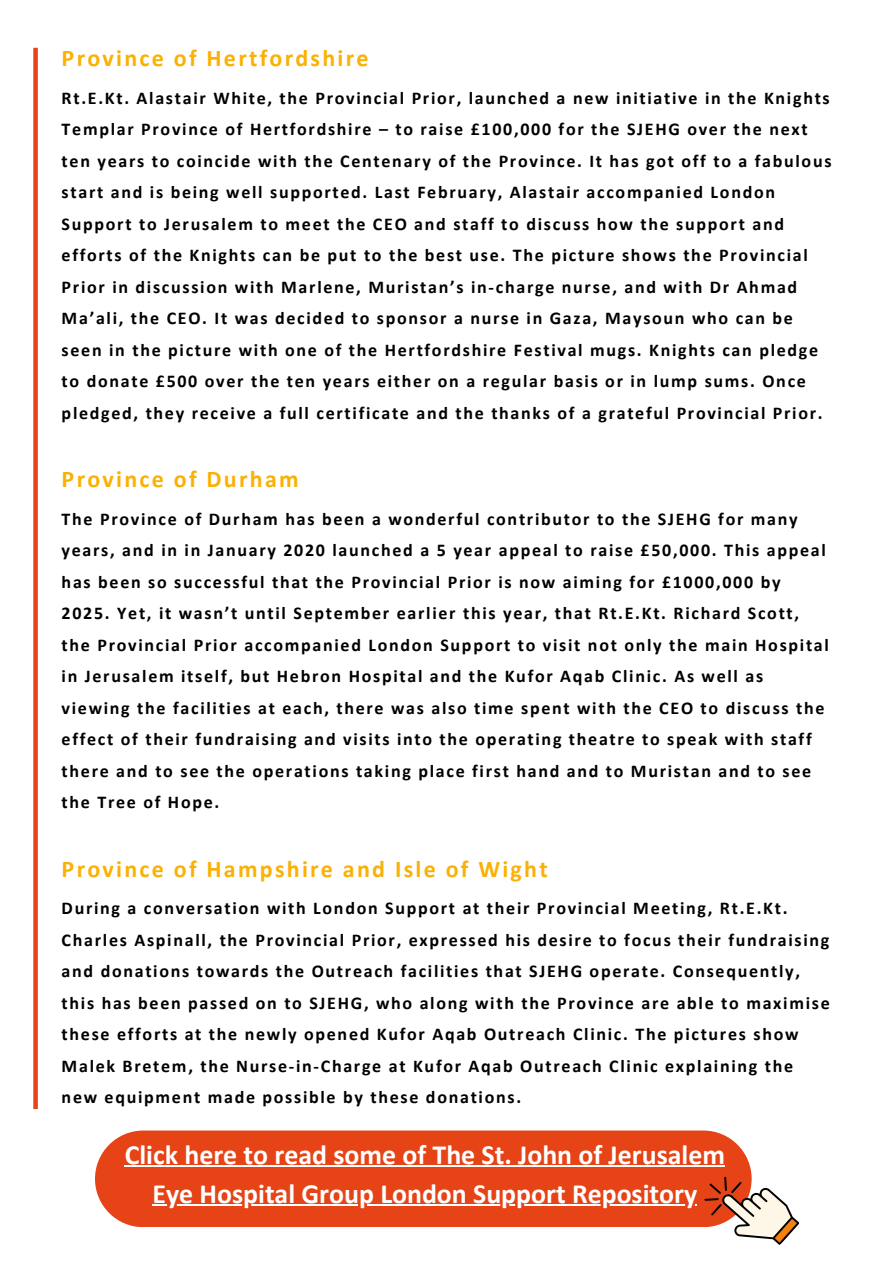
<style>
.page{position:relative;width:893px;height:1264px;background:#fff}
.page>*{position:absolute;margin:0;border:0;box-sizing:border-box;transform-origin:0 0}
.t1{font:700 27.9px/38.8px "Calibri";color:#fff;text-align:center}
.t2{font:700 24px "Calibri";letter-spacing:.095em;color:#fab104}
.t3{font:700 18px/31.5px "Calibri";letter-spacing:.095em;color:#000}
</style>
<div class="page">
<div style="left:95px;top:1130px;width:656px;height:97px;background:#e64316;border-radius:48px"></div>
<hr style="left:125px;top:1165px;width:600px;height:1px;background:#fff">
<hr style="left:152px;top:1204px;width:545px;height:1px;background:#fff">
<svg style="left:699px;top:1158px;width:100px;height:87px"></svg>
<div style="left:33px;top:48px;width:5px;height:1060px;background:#e64316"></div>
<p class="t2" style="left:62px;top:48px;width:308px">Province of Hertfordshire</p>
<p class="t3" style="left:62px;top:83px;width:771px">Rt.E.Kt. Alastair White, the Provincial Prior, launched a new initiative in the Knights Templar Province of Hertfordshire – to raise £100,000 for the SJEHG over the next ten years to coincide with the Centenary of the Province. It has got off to a fabulous start and is being well supported. Last February, Alastair accompanied London Support to Jerusalem to meet the CEO and staff to discuss how the support and efforts of the Knights can be put to the best use. The picture shows the Provincial Prior in discussion with Marlene, Muristan’s in-charge nurse, and with Dr Ahmad Ma’ali, the CEO. It was decided to sponsor a nurse in Gaza, Maysoun who can be seen in the picture with one of the Hertfordshire Festival mugs. Knights can pledge to donate £500 over the ten years either on a regular basis or in lump sums. Once pledged, they receive a full certificate and the thanks of a grateful Provincial Prior.</p>
<p class="t2" style="left:62px;top:469px;width:238px">Province of Durham</p>
<p class="t3" style="left:62px;top:504px;width:768px">The Province of Durham has been a wonderful contributor to the SJEHG for many years, and in in January 2020 launched a 5 year appeal to raise £50,000. This appeal has been so successful that the Provincial Prior is now aiming for £1000,000 by 2025. Yet, it wasn’t until September earlier this year, that Rt.E.Kt. Richard Scott, the Provincial Prior accompanied London Support to visit not only the main Hospital in Jerusalem itself, but Hebron Hospital and the Kufor Aqab Clinic. As well as viewing the facilities at each, there was also time spent with the CEO to discuss the effect of their fundraising and visits into the operating theatre to speak with staff there and to see the operations taking place first hand and to Muristan and to see the Tree of Hope.</p>
<p class="t2" style="left:62px;top:858px;width:487px">Province of Hampshire and Isle of Wight</p>
<p class="t3" style="left:62px;top:893px;width:769px">During a conversation with London Support at their Provincial Meeting, Rt.E.Kt.<br>Charles Aspinall, the Provincial Prior, expressed his desire to focus their fundraising and donations towards the Outreach facilities that SJEHG operate. Consequently, this has been passed on to SJEHG, who along with the Province are able to maximise these efforts at the newly opened Kufor Aqab Outreach Clinic. The pictures show Malek Bretem, the Nurse-in-Charge at Kufor Aqab Outreach Clinic explaining the new equipment made possible by these donations.</p>
<p class="t1" style="left:125px;top:1137px;width:602px">Click here to read some of The St. John of Jerusalem<br>Eye Hospital Group London Support Repository</p>
</div>
